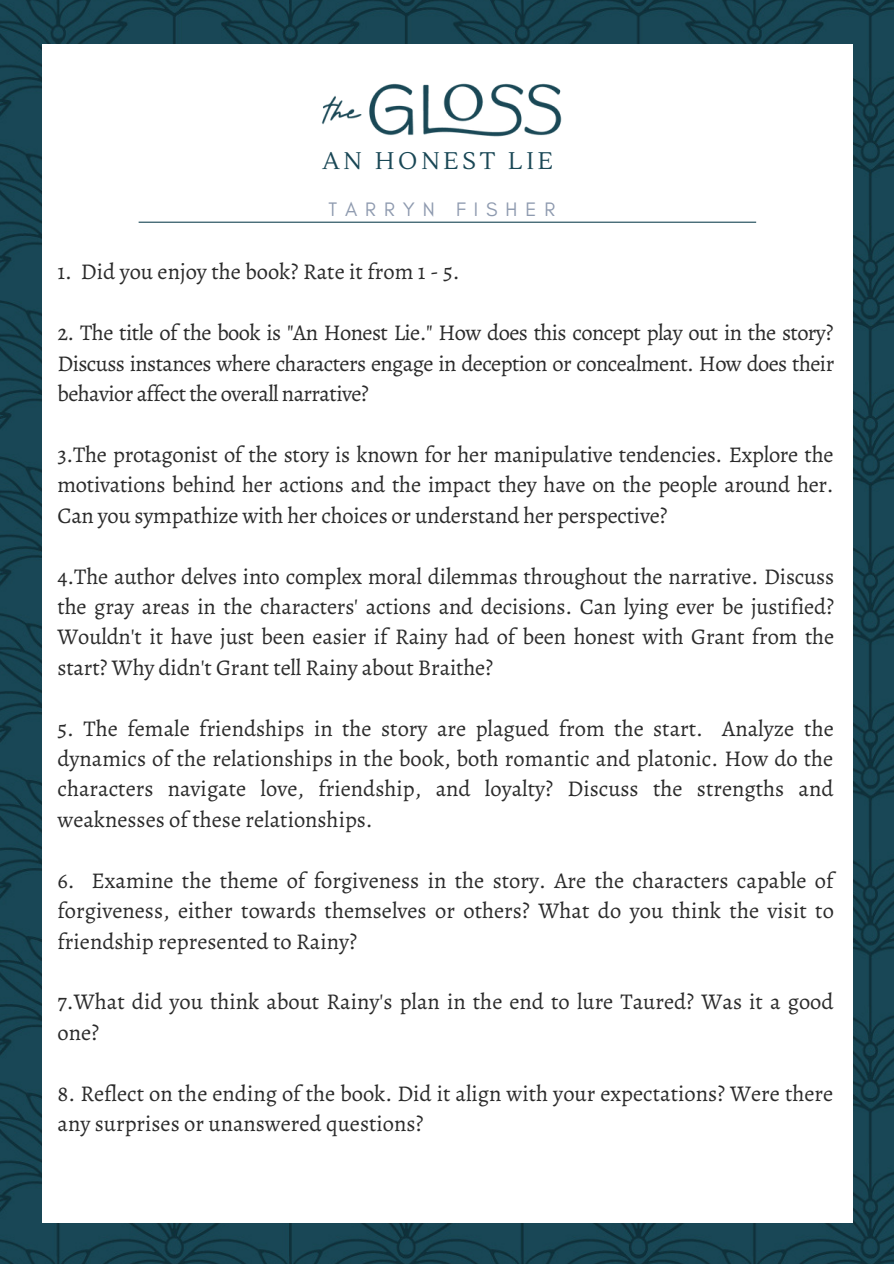
<style>
.page{position:relative;width:894px;height:1264px;background:#fff}
.page>*{position:absolute;margin:0;border:0;box-sizing:border-box;transform-origin:0 0}
.t1{font:24px "Lustria";letter-spacing:.16em;color:#194755}
.t2{font:22.5px/30.5px "Alegreya";color:#2b2b2b;text-align:justify}
.t3{font:19.8px "Glacial Indifference";letter-spacing:.4em;color:#8e9aaf}
</style>
<div class="page">
<img style="left:0;top:0;width:893px;height:1263px">
<div style="left:42px;top:44px;width:809px;height:1178px;background:#fff"></div>
<img style="left:321px;top:83px;width:241px;height:54px">
<hr style="left:139px;top:222px;width:617px;height:1px;background:#194755">
<p class="t1" style="left:322px;top:146px;width:232px">AN HONEST LIE</p>
<p class="t3" style="left:328px;top:197px;width:228px">TARRYN FISHER</p>
<p class="t2" style="left:57px;top:256px;width:403px">1. Did you enjoy the book? Rate it from 1 - 5.</p>
<p class="t2" style="left:57px;top:317px;width:778px">2. The title of the book is "An Honest Lie." How does this concept play out in the story?<br>Discuss instances where characters engage in deception or concealment. How does their behavior affect the overall narrative?</p>
<p class="t2" style="left:57px;top:439px;width:777px">3.The protagonist of the story is known for her manipulative tendencies. Explore the motivations behind her actions and the impact they have on the people around her.<br>Can you sympathize with her choices or understand her perspective?</p>
<p class="t2" style="left:57px;top:560px;width:778px">4.The author delves into complex moral dilemmas throughout the narrative. Discuss the gray areas in the characters' actions and decisions. Can lying ever be justified?<br>Wouldn't it have just been easier if Rainy had of been honest with Grant from the start? Why didn't Grant tell Rainy about Braithe?</p>
<p class="t2" style="left:57px;top:712px;width:777px">5. The female friendships in the story are plagued from the start. Analyze the dynamics of the relationships in the book, both romantic and platonic. How do the characters navigate love, friendship, and loyalty? Discuss the strengths and weaknesses of these relationships.</p>
<p class="t2" style="left:57px;top:864px;width:777px">6. Examine the theme of forgiveness in the story. Are the characters capable of forgiveness, either towards themselves or others? What do you think the visit to friendship represented to Rainy?</p>
<p class="t2" style="left:57px;top:986px;width:777px">7.What did you think about Rainy's plan in the end to lure Taured? Was it a good one?</p>
<p class="t2" style="left:57px;top:1077px;width:777px">8. Reflect on the ending of the book. Did it align with your expectations? Were there any surprises or unanswered questions?</p>
</div>
